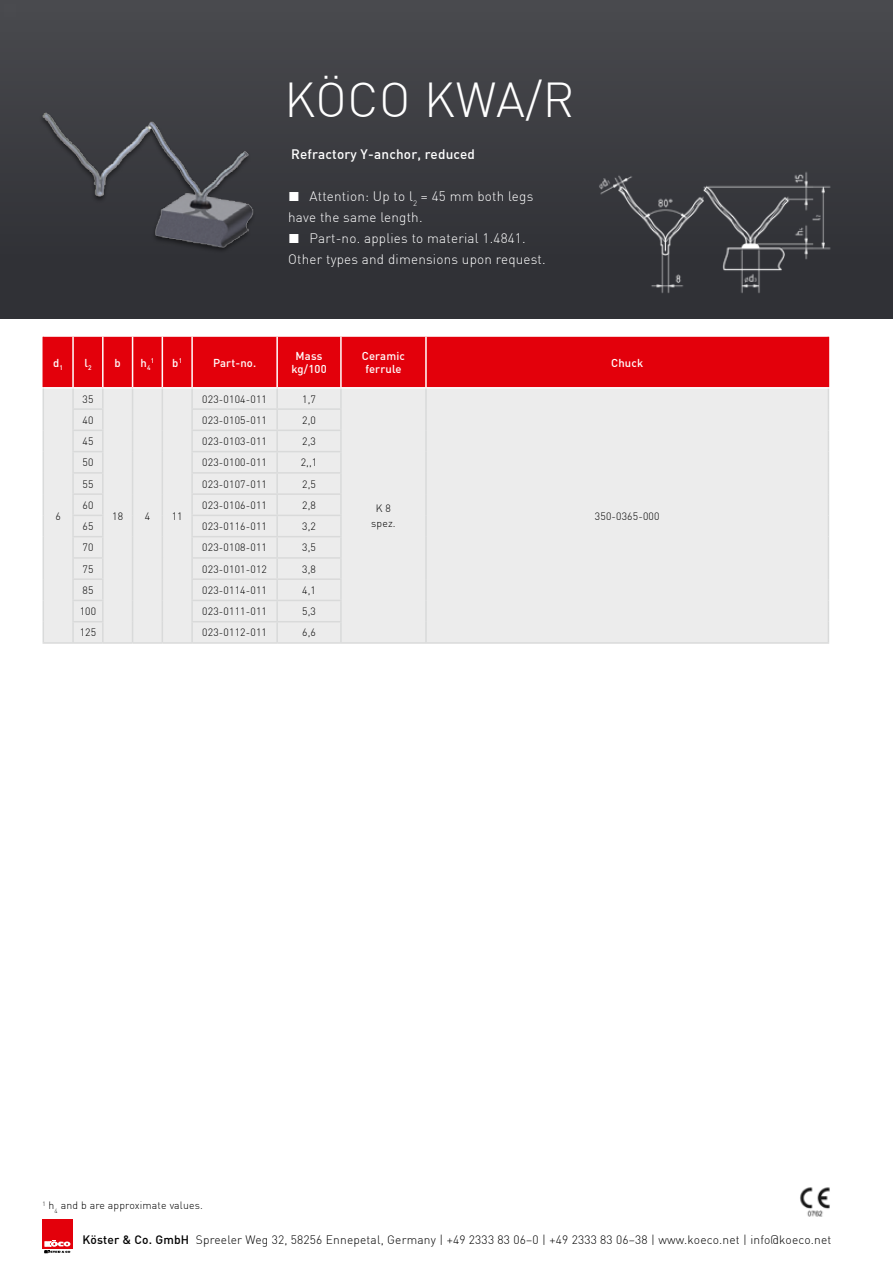
<style>
.page{position:relative;width:893px;height:1263px;background:#fff}
.page>*{position:absolute;margin:0;border:0;box-sizing:border-box;transform-origin:0 0}
.t1{font:300 48px "DIN";letter-spacing:.015em;color:#fff}
.t2{font:300 13.5px/21px "DIN";letter-spacing:.015em;color:#fff}
.t3{font:500 13.5px "DIN";letter-spacing:.015em;color:#fff}
.t4{font:300 12px "DIN";letter-spacing:.015em;color:#000}
.t5{font:500 11.25px/13.5px "DIN";letter-spacing:.015em;color:#fff;text-align:center}
.t6{font:300 10.5px/15px "DIN";letter-spacing:.015em;color:#000;text-align:center}
.t7{font:500 6.6px "DIN";color:#fff}
.s1{font-family:"Arial";font-weight:400;font-size:19.5px}
.s2{font-weight:500}
</style>
<div class="page">
<div style="left:0;top:0;width:893px;height:319px;background:linear-gradient(to right,#3b3c40,#3f4044)"></div>
<div style="left:4px;top:4px;width:12px;height:13px;background:#4a4b4f"></div>
<img style="left:42px;top:90px;width:228px;height:172px">
<img style="left:588px;top:153px;width:249px;height:154px">
<hr style="left:277px;top:642px;width:64px;height:2px;background:#d9dada">
<hr style="left:192px;top:642px;width:85px;height:2px;background:#d9dada">
<hr style="left:73px;top:642px;width:30px;height:2px;background:#d9dada">
<hr style="left:43px;top:642px;width:30px;height:2px;background:#d9dada">
<hr style="left:103px;top:642px;width:30px;height:2px;background:#d9dada">
<hr style="left:133px;top:642px;width:29px;height:2px;background:#d9dada">
<hr style="left:162px;top:642px;width:30px;height:2px;background:#d9dada">
<hr style="left:341px;top:642px;width:85px;height:2px;background:#d9dada">
<hr style="left:426px;top:642px;width:403px;height:2px;background:#d9dada">
<svg style="left:43px;top:337px;width:786px;height:305px;background:#eac5c7"></svg>
<hr style="left:828px;top:337px;width:1px;height:50px;background:#e3000b">
<img style="left:800px;top:1187px;width:30px;height:30px">
<div style="left:42px;top:1219px;width:30px;height:30px;background:#e3000b"></div>
<svg style="left:45px;top:1240px;width:25px;height:13px"></svg>
<h1 class="t1" style="left:284px;top:70px;width:291px">KÖCO KWA/R</h1>
<p class="t3" style="left:291px;top:146px;width:185px">Refractory Y-anchor, reduced</p>
<p class="t2" style="left:288px;top:186px;width:247px"><span class="s1">■</span> Attention: Up to l<sub>2</sub> = 45 mm both legs have the same length.</p>
<p class="t2" style="left:288px;top:228px;width:259px"><span class="s1">■</span> Part-no. applies to material 1.4841.<br>Other types and dimensions upon request.</p>
<p class="t5" style="left:53px;top:355px;width:11px">d<sub>1</sub></p>
<p class="t5" style="left:84px;top:355px;width:9px">l<sub>2</sub></p>
<p class="t5" style="left:115px;top:355px;width:8px">b</p>
<p class="t5" style="left:141px;top:355px;width:12px">h<sub>4</sub></p>
<p class="t7" style="left:151px;top:356px;width:5px">1</p>
<p class="t5" style="left:172px;top:355px;width:11px">b<sup>1</sup></p>
<p class="t5" style="left:213px;top:355px;width:45px">Part-no.</p>
<p class="t5" style="left:291px;top:349px;width:37px">Mass kg/100</p>
<p class="t5" style="left:362px;top:349px;width:45px">Ceramic ferrule</p>
<p class="t5" style="left:611px;top:355px;width:34px">Chuck</p>
<p class="t6" style="left:55px;top:508px;width:7px">6</p>
<p class="t6" style="left:82px;top:391px;width:12px">35</p>
<p class="t6" style="left:202px;top:391px;width:66px">023-0104-011</p>
<p class="t6" style="left:302px;top:391px;width:15px">1,7</p>
<p class="t6" style="left:82px;top:412px;width:12px">40</p>
<p class="t6" style="left:202px;top:412px;width:66px">023-0105-011</p>
<p class="t6" style="left:302px;top:412px;width:15px">2,0</p>
<p class="t6" style="left:82px;top:434px;width:12px">45</p>
<p class="t6" style="left:202px;top:434px;width:66px">023-0103-011</p>
<p class="t6" style="left:302px;top:434px;width:15px">2,3</p>
<p class="t6" style="left:82px;top:455px;width:12px">50</p>
<p class="t6" style="left:202px;top:455px;width:66px">023-0100-011</p>
<p class="t6" style="left:301px;top:455px;width:18px">2,,1</p>
<p class="t6" style="left:82px;top:476px;width:12px">55</p>
<p class="t6" style="left:202px;top:476px;width:66px">023-0107-011</p>
<p class="t6" style="left:302px;top:476px;width:15px">2,5</p>
<p class="t6" style="left:82px;top:497px;width:12px">60</p>
<p class="t6" style="left:202px;top:497px;width:66px">023-0106-011</p>
<p class="t6" style="left:302px;top:497px;width:15px">2,8</p>
<p class="t6" style="left:82px;top:519px;width:12px">65</p>
<p class="t6" style="left:202px;top:519px;width:66px">023-0116-011</p>
<p class="t6" style="left:302px;top:519px;width:15px">3,2</p>
<p class="t6" style="left:82px;top:540px;width:12px">70</p>
<p class="t6" style="left:202px;top:540px;width:66px">023-0108-011</p>
<p class="t6" style="left:302px;top:540px;width:15px">3,5</p>
<p class="t6" style="left:82px;top:561px;width:12px">75</p>
<p class="t6" style="left:202px;top:561px;width:66px">023-0101-012</p>
<p class="t6" style="left:302px;top:561px;width:15px">3,8</p>
<p class="t6" style="left:82px;top:582px;width:12px">85</p>
<p class="t6" style="left:202px;top:582px;width:66px">023-0114-011</p>
<p class="t6" style="left:302px;top:582px;width:15px">4,1</p>
<p class="t6" style="left:80px;top:604px;width:18px">100</p>
<p class="t6" style="left:202px;top:604px;width:66px">023-0111-011</p>
<p class="t6" style="left:302px;top:604px;width:15px">5,3</p>
<p class="t6" style="left:80px;top:625px;width:18px">125</p>
<p class="t6" style="left:202px;top:625px;width:66px">023-0112-011</p>
<p class="t6" style="left:302px;top:625px;width:15px">6,6</p>
<p class="t6" style="left:112px;top:508px;width:12px">18</p>
<p class="t6" style="left:145px;top:508px;width:7px">4</p>
<p class="t6" style="left:172px;top:508px;width:12px">11</p>
<p class="t6" style="left:371px;top:501px;width:26px">K 8 spez.</p>
<p class="t6" style="left:595px;top:508px;width:66px">350-0365-000</p>
<p class="t6" style="left:43px;top:1198px;width:162px"><sup>1</sup> h<sub>4</sub> and b are approximate values.</p>
<p class="t4" style="left:82px;top:1232px;width:751px"><span class="s2">Köster &amp; Co. GmbH</span> Spreeler Weg 32, 58256 Ennepetal, Germany | +49 2333 83 06–0 | +49 2333 83 06–38 | www.koeco.net | info@koeco.net</p>
</div>
